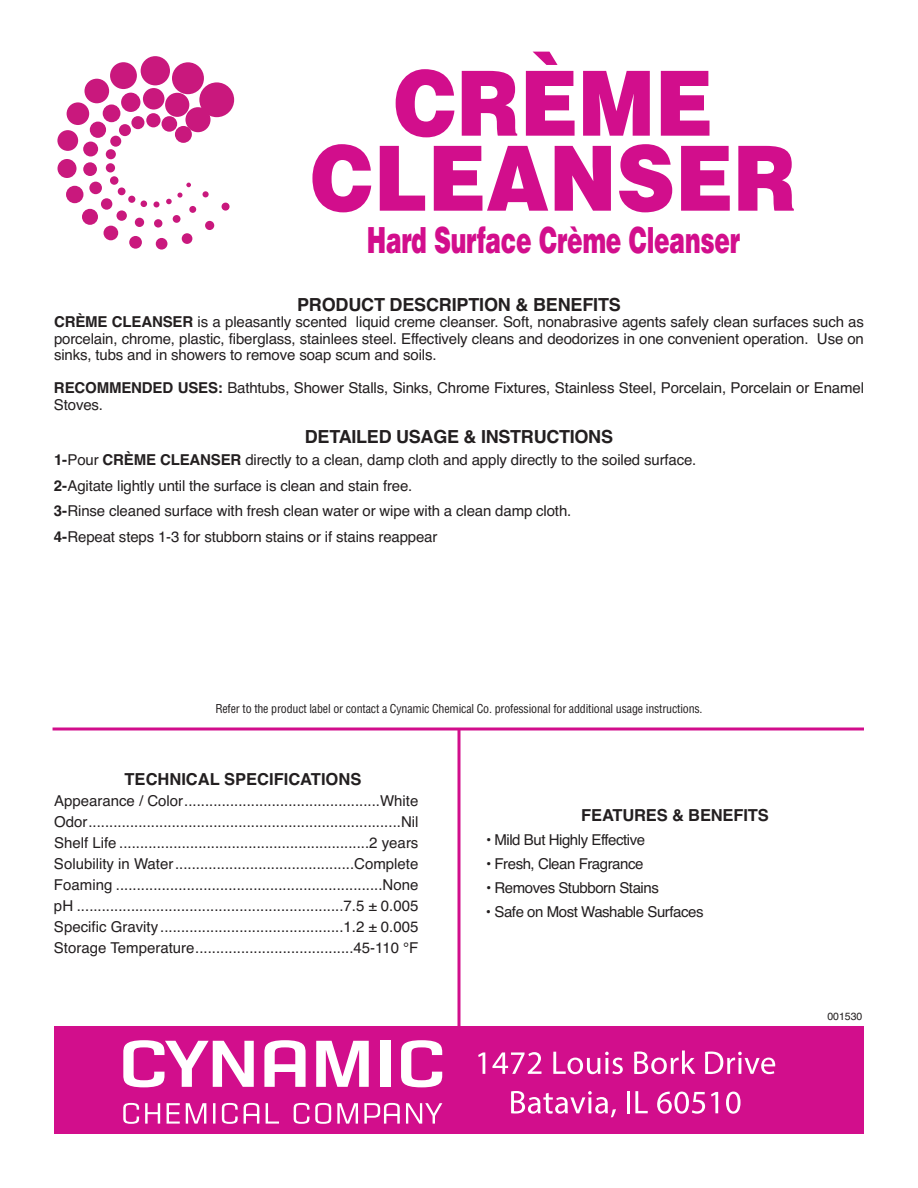
<style>
.page{position:relative;width:918px;height:1188px;background:#fff}
.page>*{position:absolute;margin:0;border:0;box-sizing:border-box;transform-origin:0 0}
.t1{font:900 90px/75px "Helvetica";color:#d20e8c;text-align:center;scale:.9 1}
.t2{font:900 36px "Helvetica";letter-spacing:-.01em;color:#d20e8c;scale:.65 1}
.t3{font:700 18px "Helvetica";letter-spacing:-.01em;color:#231f20}
.t4{font:700 16.5px "Helvetica";color:#231f20}
.t5{font:15px/21px "Helvetica";letter-spacing:-.01em;color:#231f20;text-align:justify}
.t6{font:15px "Helvetica";letter-spacing:-.03em;color:#231f20}
.t7{font:condensed 12px "Helvetica";letter-spacing:-.015em;color:#231f20}
.t8{font:10.5px "Helvetica";color:#231f20}
.s1{font-weight:700}
</style>
<div class="page">
<div style="left:54px;top:1026px;width:810px;height:108px;background:#d20e8c"></div>
<svg style="left:203px;top:191px;width:6px;height:6px"></svg>
<div style="left:189px;top:206px;width:7px;height:7px;background:#c9187d;border-radius:50%"></div>
<div style="left:173px;top:215px;width:7px;height:8px;background:#c9187d;border-radius:50%"></div>
<div style="left:154px;top:219px;width:8px;height:9px;background:#c9187d;border-radius:50%"></div>
<div style="left:135px;top:218px;width:9px;height:9px;background:#c9187d;border-radius:50%"></div>
<div style="left:117px;top:210px;width:10px;height:11px;background:#c9187d;border-radius:50%"></div>
<div style="left:101px;top:198px;width:11px;height:12px;background:#c9187d;border-radius:50%"></div>
<div style="left:89px;top:182px;width:13px;height:12px;background:#c9187d;border-radius:50%"></div>
<div style="left:83px;top:162px;width:14px;height:14px;background:#c9187d;border-radius:50%"></div>
<div style="left:83px;top:142px;width:15px;height:14px;background:#c9187d;border-radius:50%"></div>
<div style="left:90px;top:122px;width:16px;height:16px;background:#c9187d;border-radius:50%"></div>
<div style="left:103px;top:104px;width:17px;height:18px;background:#c9187d;border-radius:50%"></div>
<div style="left:121px;top:93px;width:19px;height:19px;background:#c9187d;border-radius:50%"></div>
<div style="left:143px;top:88px;width:21px;height:22px;background:#c9187d;border-radius:50%"></div>
<div style="left:165px;top:93px;width:24px;height:24px;background:#c9187d;border-radius:50%"></div>
<div style="left:185px;top:107px;width:26px;height:25px;background:#c9187d;border-radius:50%"></div>
<svg style="left:186px;top:183px;width:5px;height:4px"></svg>
<svg style="left:166px;top:193px;width:17px;height:11px"></svg>
<div style="left:153px;top:201px;width:7px;height:6px;background:#c9187d;border-radius:50%"></div>
<svg style="left:141px;top:201px;width:6px;height:6px"></svg>
<div style="left:128px;top:196px;width:7px;height:7px;background:#c9187d;border-radius:50%"></div>
<div style="left:118px;top:187px;width:8px;height:8px;background:#c9187d;border-radius:50%"></div>
<div style="left:110px;top:176px;width:8px;height:9px;background:#c9187d;border-radius:50%"></div>
<div style="left:106px;top:163px;width:9px;height:9px;background:#c9187d;border-radius:50%"></div>
<div style="left:106px;top:149px;width:10px;height:10px;background:#c9187d;border-radius:50%"></div>
<div style="left:110px;top:136px;width:11px;height:11px;background:#c9187d;border-radius:50%"></div>
<div style="left:119px;top:124px;width:12px;height:12px;background:#c9187d;border-radius:50%"></div>
<div style="left:131px;top:116px;width:13px;height:13px;background:#c9187d;border-radius:50%"></div>
<div style="left:146px;top:113px;width:15px;height:14px;background:#c9187d;border-radius:50%"></div>
<div style="left:162px;top:116px;width:15px;height:16px;background:#c9187d;border-radius:50%"></div>
<div style="left:175px;top:126px;width:17px;height:17px;background:#c9187d;border-radius:50%"></div>
<div style="left:222px;top:203px;width:8px;height:8px;background:#c9187d;border-radius:50%"></div>
<div style="left:205px;top:221px;width:9px;height:9px;background:#c9187d;border-radius:50%"></div>
<div style="left:182px;top:233px;width:10px;height:11px;background:#c9187d;border-radius:50%"></div>
<div style="left:156px;top:238px;width:11px;height:12px;background:#c9187d;border-radius:50%"></div>
<div style="left:129px;top:236px;width:13px;height:13px;background:#c9187d;border-radius:50%"></div>
<div style="left:104px;top:226px;width:14px;height:14px;background:#c9187d;border-radius:50%"></div>
<div style="left:82px;top:209px;width:16px;height:16px;background:#c9187d;border-radius:50%"></div>
<div style="left:66px;top:186px;width:17px;height:17px;background:#c9187d;border-radius:50%"></div>
<div style="left:57px;top:159px;width:20px;height:19px;background:#c9187d;border-radius:50%"></div>
<div style="left:57px;top:130px;width:21px;height:21px;background:#c9187d;border-radius:50%"></div>
<div style="left:67px;top:102px;width:22px;height:23px;background:#c9187d;border-radius:50%"></div>
<div style="left:85px;top:79px;width:24px;height:24px;background:#c9187d;border-radius:50%"></div>
<div style="left:110px;top:62px;width:27px;height:27px;background:#c9187d;border-radius:50%"></div>
<div style="left:141px;top:56px;width:29px;height:29px;background:#c9187d;border-radius:50%"></div>
<div style="left:172px;top:62px;width:32px;height:32px;background:#c9187d;border-radius:50%"></div>
<div style="left:199px;top:82px;width:35px;height:35px;background:#c9187d;border-radius:50%"></div>
<svg style="left:123px;top:1103px;width:319px;height:21px"></svg>
<svg style="left:123px;top:1040px;width:131px;height:47px"></svg>
<svg style="left:401px;top:1040px;width:41px;height:47px"></svg>
<div style="left:380px;top:1041px;width:11px;height:46px;background:#fff"></div>
<svg style="left:316px;top:1041px;width:53px;height:46px"></svg>
<svg style="left:264px;top:1040px;width:42px;height:47px"></svg>
<svg style="left:478px;top:1052px;width:7px;height:22px"></svg>
<svg style="left:492px;top:1052px;width:50px;height:22px"></svg>
<svg style="left:553px;top:1052px;width:70px;height:22px"></svg>
<svg style="left:634px;top:1051px;width:61px;height:23px"></svg>
<svg style="left:705px;top:1052px;width:70px;height:22px"></svg>
<svg style="left:511px;top:1091px;width:105px;height:26px"></svg>
<hr style="left:627px;top:1091px;width:3px;height:22px;background:#fff">
<svg style="left:635px;top:1091px;width:13px;height:22px"></svg>
<svg style="left:657px;top:1092px;width:48px;height:22px"></svg>
<svg style="left:711px;top:1092px;width:7px;height:21px"></svg>
<svg style="left:726px;top:1092px;width:15px;height:22px"></svg>
<hr style="left:53px;top:728px;width:811px;height:2px;background:#d20e8c">
<hr style="left:457px;top:729px;width:3px;height:307px;background:#d20e8c">
<h1 class="t1" style="left:311px;top:67px;width:541px">CRÈME<br>CLEANSER</h1>
<h2 class="t2" style="left:367px;top:219px;width:576px">Hard Surface Crème Cleanser</h2>
<p class="t3" style="left:297px;top:294px;width:325px">PRODUCT DESCRIPTION &amp; BENEFITS</p>
<p class="t5" style="left:54px;top:314px;width:812px;line-height:16.5px"><span class="s1">CRÈME CLEANSER</span> is a pleasantly scented liquid creme cleanser. Soft, nonabrasive agents safely clean surfaces such as porcelain, chrome, plastic, fiberglass, stainlees steel. Effectively cleans and deodorizes in one convenient operation. Use on sinks, tubs and in showers to remove soap scum and soils.</p>
<p class="t5" style="left:54px;top:380px;width:812px;line-height:16.5px"><span class="s1">RECOMMENDED USES:</span> Bathtubs, Shower Stalls, Sinks, Chrome Fixtures, Stainless Steel, Porcelain, Porcelain or Enamel<br>Stoves.</p>
<p class="t3" style="left:305px;top:426px;width:310px">DETAILED USAGE &amp; INSTRUCTIONS</p>
<p class="t5" style="left:54px;top:447px;width:644px;line-height:25.5px;text-align:left"><span class="s1">1-</span>Pour <span class="s1">CRÈME CLEANSER</span> directly to a clean, damp cloth and apply directly to the soiled surface.<br><span class="s1">2-</span>Agitate lightly until the surface is clean and stain free.<br><span class="s1">3-</span>Rinse cleaned surface with fresh clean water or wipe with a clean damp cloth.<br><span class="s1">4-</span>Repeat steps 1-3 for stubborn stains or if stains reappear</p>
<p class="t7" style="left:215px;top:702px;width:489px">Refer to the product label or contact a Cynamic Chemical Co. professional for additional usage instructions.</p>
<p class="t4" style="left:125px;top:770px;width:238px">TECHNICAL SPECIFICATIONS</p>
<p class="t5" style="left:54px;top:790px;width:366px">Appearance / Color...............................................White Odor...........................................................................Nil Shelf Life ............................................................2 years Solubility in Water...........................................Complete Foaming ................................................................None pH ................................................................7.5 ± 0.005<br>Specific Gravity ............................................1.2 ± 0.005<br>Storage Temperature......................................45-110 °F</p>
<p class="t4" style="left:581px;top:806px;width:189px">FEATURES &amp; BENEFITS</p>
<p class="t6" style="left:486px;top:831px;width:161px">• Mild But Highly Effective</p>
<p class="t6" style="left:486px;top:855px;width:159px">• Fresh, Clean Fragrance</p>
<p class="t6" style="left:486px;top:879px;width:174px">• Removes Stubborn Stains</p>
<p class="t6" style="left:486px;top:903px;width:219px">• Safe on Most Washable Surfaces</p>
<p class="t8" style="left:827px;top:1011px;width:37px">001530</p>
</div>
